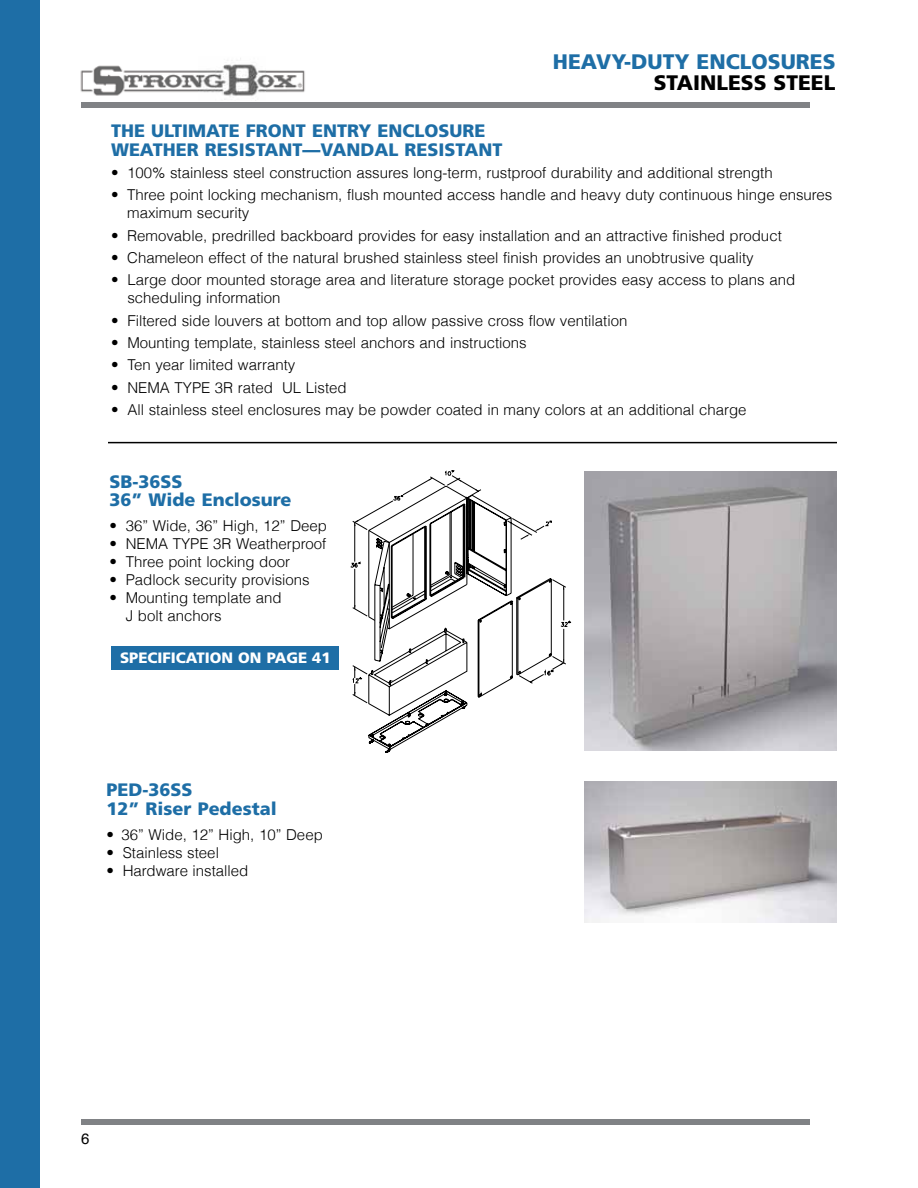
<style>
.page{position:relative;width:918px;height:1188px;background:#fff}
.page>*{position:absolute;margin:0;border:0;box-sizing:border-box;transform-origin:0 0}
.t1{font:900 21px "Frutiger";color:#1e6ea6}
.t2{font:900 21px "Frutiger";color:#000}
.t3{font:900 18px/18.8px "Frutiger";color:#1e6ea6}
.t4{font:300 15px/18px "Helvetica";color:#000}
.t5{font:900 15px "Frutiger";color:#fff}
.t6{font:15px "Helvetica";color:#000}
</style>
<div class="page">
<div style="left:81px;top:1119px;width:729px;height:6px;background:#808285"></div>
<div style="left:81px;top:102px;width:729px;height:6px;background:#808285"></div>
<img style="left:80px;top:58px;width:225px;height:42px">
<hr style="left:108px;top:442px;width:729px;height:1px;background:#000">
<img style="left:585px;top:472px;width:252px;height:279px">
<svg style="left:350px;top:470px;width:221px;height:283px"></svg>
<img style="left:585px;top:782px;width:252px;height:141px">
<div style="left:0;top:0;width:39px;height:1188px;background:#1e6ea6"></div>
<div style="left:111px;top:646px;width:228px;height:24px;background:#1e6ea6"></div>
<h1 class="t1" style="left:553px;top:49px;width:16px">HEAVY</h1>
<h1 class="t1" style="left:624px;top:49px;width:116px">-DUTY ENCLOS</h1>
<h1 class="t1" style="left:781px;top:49px;width:42px">URES</h1>
<h1 class="t2" style="left:654px;top:70px;width:12px">STAI</h1>
<h1 class="t2" style="left:700px;top:70px;width:30px">NLESS</h1>
<h1 class="t2" style="left:774px;top:70px;width:14px">STEEL</h1>
<p class="t3" style="left:111px;top:121px;width:393px">THE ULTIMATE FRONT ENTRY ENCLOSURE<br>WEATHER RESISTANT—VANDAL RESISTANT</p>
<p class="t4" style="left:111px;top:163px;width:663px">• 100% stainless steel construction assures long-term, rustproof durability and additional strength</p>
<p class="t4" style="left:127px;top:185px;width:707px;text-indent:-16px">• Three point locking mechanism, flush mounted access handle and heavy duty continuous hinge ensures maximum security</p>
<p class="t4" style="left:111px;top:226px;width:672px">• Removable, predrilled backboard provides for easy installation and an attractive finished product</p>
<p class="t4" style="left:111px;top:248px;width:644px">• Chameleon effect of the natural brushed stainless steel finish provides an unobtrusive quality</p>
<p class="t4" style="left:127px;top:270px;width:669px;text-indent:-16px">• Large door mounted storage area and literature storage pocket provides easy access to plans and scheduling information</p>
<p class="t4" style="left:111px;top:311px;width:518px">• Filtered side louvers at bottom and top allow passive cross flow ventilation</p>
<p class="t4" style="left:111px;top:333px;width:417px">• Mounting template, stainless steel anchors and instructions</p>
<p class="t4" style="left:111px;top:355px;width:186px">• Ten year limited warranty</p>
<p class="t4" style="left:111px;top:378px;width:237px">• NEMA TYPE 3R rated UL Listed</p>
<p class="t4" style="left:111px;top:400px;width:637px">• All stainless steel enclosures may be powder coated in many colors at an additional charge</p>
<p class="t3" style="left:110px;top:472px;width:183px">SB-36SS<br>36” WIDE ENCLOSURE</p>
<p class="t4" style="left:110px;top:516px;width:219px">• 36” Wide, 36” High, 12” Deep</p>
<p class="t4" style="left:110px;top:534px;width:218px">• NEMA TYPE 3R Weatherproof</p>
<p class="t4" style="left:110px;top:552px;width:182px">• Three point locking door</p>
<p class="t4" style="left:110px;top:570px;width:202px">• Padlock security provisions</p>
<p class="t4" style="left:126px;top:588px;width:157px;text-indent:-16px">• Mounting template and<br>J bolt anchors</p>
<p class="t5" style="left:120px;top:649px;width:212px">SPECIFICATION ON PAGE 41</p>
<p class="t3" style="left:106px;top:780px;width:172px">PED-36SS<br>12” RISER PEDESTAL</p>
<p class="t4" style="left:106px;top:825px;width:218px">• 36” Wide, 12” High, 10” Deep</p>
<p class="t4" style="left:107px;top:843px;width:114px">• Stainless steel</p>
<p class="t4" style="left:107px;top:861px;width:143px">• Hardware installed</p>
<p class="t6" style="left:81px;top:1128px;width:10px">6</p>
</div>
